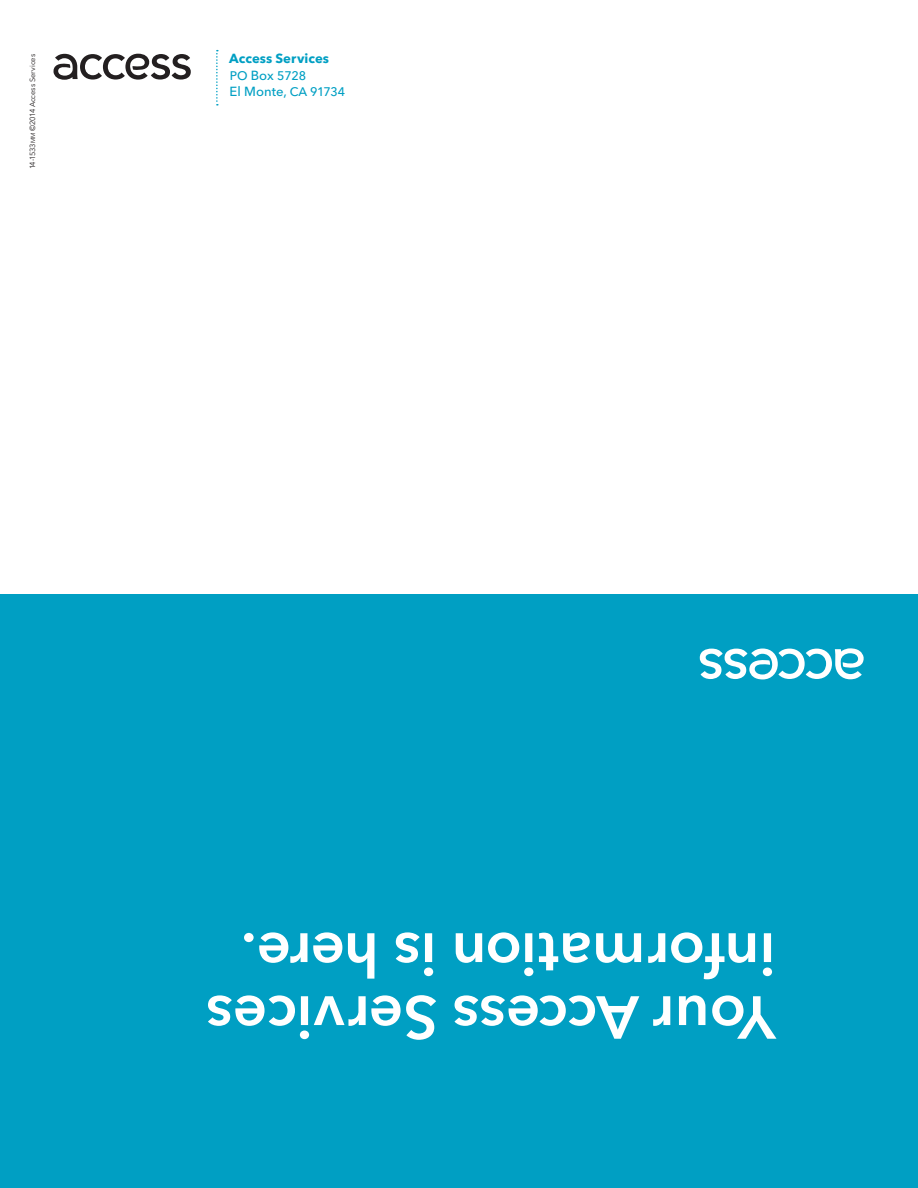
<style>
.page{position:relative;width:918px;height:1188px;background:#fff}
.page>*{position:absolute;margin:0;border:0;box-sizing:border-box;transform-origin:0 0}
.t1{font:600 60px/63px "Avenir Next LT Pro";color:#fff}
.t2{font:500 13.2px "Avenir Next LT Pro";color:#009fc3}
.t3{font:700 13.2px "Avenir Next LT Pro";color:#009fc3}
.t4{font:500 12.3px "Avenir Next LT Pro";color:#009fc3}
.t5{font:7.5px "Avenir Next LT Pro";letter-spacing:-.02em;color:#231f20}
.s1{font-size:6px}
.s2{font-size:13.2px}
.s3{font-size:12.3px}
</style>
<div class="page">
<div style="left:0;top:594px;width:918px;height:594px;background:#009fc3"></div>
<svg style="left:700px;top:648px;width:164px;height:31px"></svg>
<svg style="left:216px;top:50px;width:2px;height:56px"></svg>
<svg style="left:53px;top:54px;width:138px;height:26px"></svg>
<p class="t5" style="left:28px;top:169px;width:117px;rotate:-90deg">14-1533<span class="s1">MM</span> ©2014 Access Services</p>
<p class="t3" style="left:229px;top:51px;width:101px">Access Services</p>
<p class="t4" style="left:230px;top:68px;width:78px">PO <span class="s2">Box</span> 5728</p>
<p class="t2" style="left:230px;top:83px;width:117px">El Monte, <span class="s3">CA 91734</span></p>
<p class="t1" style="left:776px;top:1049px;width:571px;rotate:-180deg">Your Access Services information is here.</p>
</div>
